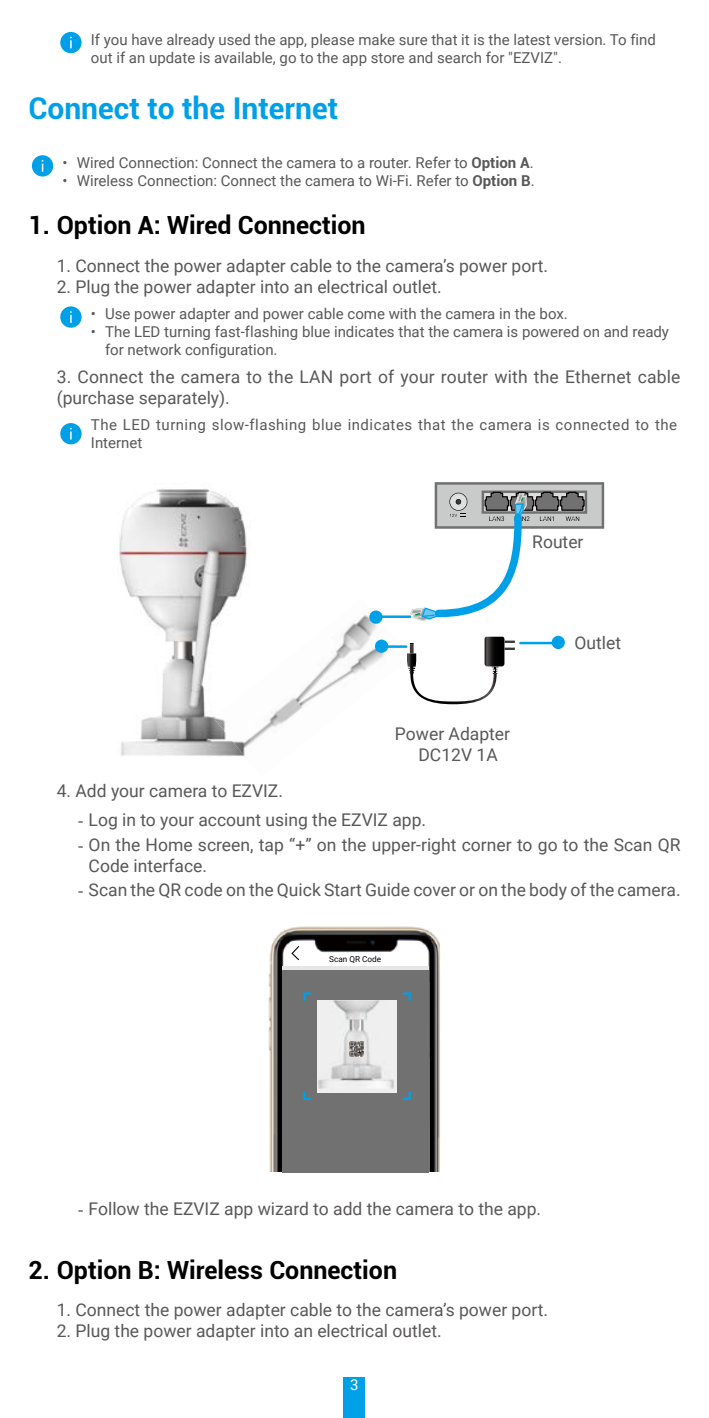
<style>
.page{position:relative;width:709px;height:1418px;background:#fff}
.page>*{position:absolute;margin:0;border:0;box-sizing:border-box;transform-origin:0 0}
.t1{font:700 30px "Roboto";color:#00a0e9}
.t2{font:700 25px "Roboto";color:#000}
.t3{font:17.5px/21px "Roboto";color:#595757}
.t4{font:15px/18px "Roboto";color:#595757}
.t5{font:15px/18px "Roboto";letter-spacing:.03em;color:#595757}
.t6{font:15px "Roboto";color:#fff}
.t7{font:8.25px "Roboto";color:#000}
.s1{font-weight:700}
.s2{font-family:"Times New Roman"}
</style>
<div class="page">
<div style="left:344px;top:1376px;width:21px;height:41px;background:#00a0e9"></div>
<div style="left:60px;top:32px;width:22px;height:21px;background:#00a0e9;border-radius:50%"></div>
<svg style="left:70px;top:37px;width:2px;height:11px"></svg>
<div style="left:32px;top:155px;width:21px;height:21px;background:#00a0e9;border-radius:50%"></div>
<div style="left:60px;top:306px;width:22px;height:22px;background:#00a0e9;border-radius:50%"></div>
<svg style="left:70px;top:311px;width:2px;height:12px"></svg>
<div style="left:60px;top:423px;width:22px;height:21px;background:#00a0e9;border-radius:50%"></div>
<svg style="left:70px;top:428px;width:2px;height:11px"></svg>
<img style="left:250px;top:613px;width:139px;height:132px">
<img style="left:118px;top:489px;width:132px;height:267px">
<img style="left:213px;top:688px;width:37px;height:69px">
<hr style="left:374px;top:615px;width:37px;height:3px;background:#00a0e9">
<div style="left:375px;top:639px;width:13px;height:14px;background:#00a0e9;border-radius:50%"></div>
<div style="left:369px;top:610px;width:13px;height:13px;background:#00a0e9;border-radius:50%"></div>
<svg style="left:410px;top:482px;width:194px;height:139px"></svg>
<hr style="left:383px;top:645px;width:24px;height:3px;background:#00a0e9">
<div style="left:551px;top:635px;width:14px;height:14px;background:#00a0e9;border-radius:50%"></div>
<hr style="left:519px;top:642px;width:35px;height:2px;background:#00a0e9">
<svg style="left:407px;top:636px;width:108px;height:68px"></svg>
<img style="left:268px;top:926px;width:172px;height:245px">
<div style="left:283px;top:970px;width:146px;height:202px;background:#727171"></div>
<hr style="left:283px;top:966px;width:146px;height:4px;background:#e6e6e6">
<svg style="left:291px;top:945px;width:8px;height:15px"></svg>
<div style="left:317px;top:999px;width:80px;height:93px;background:#efefef"></div>
<svg style="left:303px;top:992px;width:8px;height:8px"></svg>
<svg style="left:403px;top:992px;width:8px;height:8px"></svg>
<svg style="left:303px;top:1091px;width:8px;height:8px"></svg>
<svg style="left:403px;top:1091px;width:8px;height:8px"></svg>
<img style="left:318px;top:1000px;width:76px;height:89px">
<img style="left:349px;top:1041px;width:15px;height:15px">
<p class="t4" style="left:91px;top:30px;width:566px">If you have already used the app, please make sure that it is the latest version. To find out if an update is available, go to the app store and search for "EZVIZ".</p>
<h1 class="t1" style="left:28px;top:87px;width:311px">Connect to the Internet</h1>
<p class="t4" style="left:63px;top:153px;width:472px">• Wired Connection: Connect the camera to a router. Refer to <span class="s1">Option A</span>.</p>
<p class="t4" style="left:63px;top:171px;width:473px">• Wireless Connection: Connect the camera to Wi-Fi. Refer to <span class="s1">Option B</span>.</p>
<h2 class="t2" style="left:28px;top:208px;width:339px">1. Option A: Wired Connection</h2>
<p class="t3" style="left:57px;top:255px;width:493px">1. Connect the power adapter cable to the camera’s power port.</p>
<p class="t3" style="left:57px;top:276px;width:386px">2. Plug the power adapter into an electrical outlet.</p>
<p class="t4" style="left:91px;top:304px;width:478px">• Use power adapter and power cable come with the camera in the box.</p>
<p class="t4" style="left:105px;top:322px;width:565px;text-indent:-14px">• The LED turning fast-flashing blue indicates that the camera is powered on and ready for network configuration.</p>
<p class="t3" style="left:57px;top:365px;width:625px">3. Connect the camera to the LAN port of your router with the Ethernet cable (purchase separately).</p>
<p class="t5" style="left:91px;top:415px;width:587px">The LED turning slow-flashing blue indicates that the camera is connected to the<br>Internet</p>
<p class="t3" style="left:532px;top:530px;width:53px">Router</p>
<p class="t3" style="left:418px;top:722px;width:93px;text-indent:-24px">Power Adapter<br>DC12V 1A</p>
<p class="t3" style="left:574px;top:631px;width:48px">Outlet</p>
<p class="t3" style="left:57px;top:780px;width:228px">4. Add your camera to EZVIZ.</p>
<p class="t3" style="left:78px;top:808px;width:350px"><span class="s2">-</span> Log in to your account using the EZVIZ app.</p>
<p class="t3" style="left:89px;top:833px;width:593px;text-indent:-11px"><span class="s2">-</span> On the Home screen, tap “+” on the upper-right corner to go to the Scan QR<br>Code interface.</p>
<p class="t3" style="left:78px;top:878px;width:604px"><span class="s2">-</span> Scan the QR code on the Quick Start Guide cover or on the body of the camera.</p>
<p class="t7" style="left:329px;top:953px;width:54px">Scan QR Code</p>
<p class="t3" style="left:78px;top:1197px;width:464px"><span class="s2">-</span> Follow the EZVIZ app wizard to add the camera to the app.</p>
<h2 class="t2" style="left:28px;top:1251px;width:370px">2. Option B: Wireless Connection</h2>
<p class="t3" style="left:57px;top:1298px;width:493px">1. Connect the power adapter cable to the camera’s power port.</p>
<p class="t3" style="left:57px;top:1319px;width:386px">2. Plug the power adapter into an electrical outlet.</p>
<p class="t6" style="left:350px;top:1373px;width:10px">3</p>
</div>
